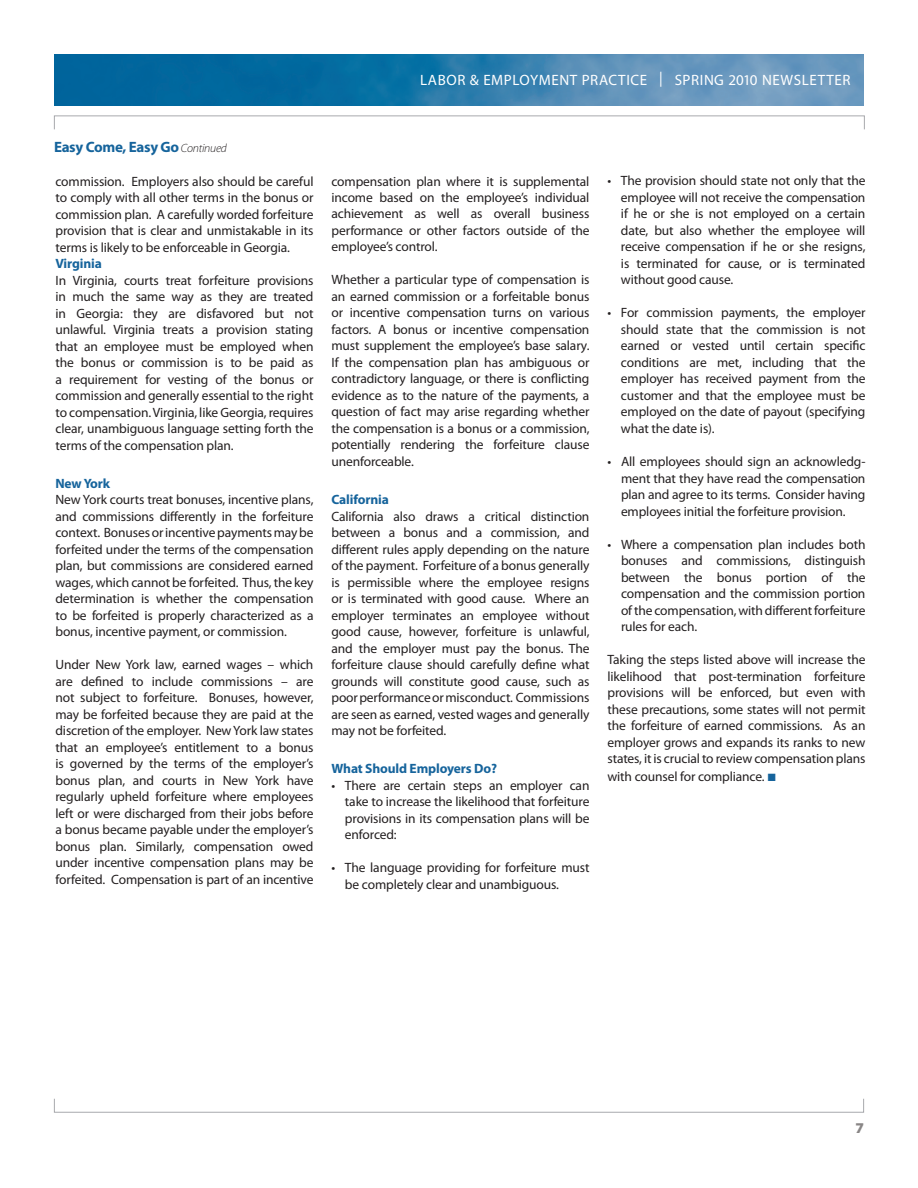
<style>
.page{position:relative;width:918px;height:1188px;background:#fff}
.page>*{position:absolute;margin:0;border:0;box-sizing:border-box;transform-origin:0 0}
.t1{font:15px "Myriad Pro";letter-spacing:.04em;color:#fff}
.t2{font:700 15px "Myriad Pro";letter-spacing:-.02em;color:#16649c}
.t3{font:900 15px "Myriad Pro";color:#898686}
.t4{font:13.5px/16.5px "Myriad Pro";letter-spacing:-.01em;color:#231f20;text-align:justify}
.t5{font:700 13.5px "Myriad Pro";letter-spacing:-.01em;color:#16649c}
.s1{font-weight:300;font-style:italic;font-size:12px;color:#231f20}
.s2{color:#16649c}
</style>
<div class="page">
<div style="left:54px;top:116px;width:811px;height:14px;border:1px solid #a8a9ad"></div>
<img style="left:54px;top:54px;width:810px;height:51px">
<div style="left:54px;top:1098px;width:810px;height:15px;border:1px solid #a8a9ad"></div>
<p class="t1" style="left:420px;top:70px;width:432px">LABOR &amp; EMPLOYMENT PRACTICE | SPRING 2010 NEWSLETTER</p>
<p class="t2" style="left:54px;top:137px;width:174px">Easy Come, Easy Go <span class="s1">Continued</span></p>
<p class="t4" style="left:56px;top:173px;width:260px">commission. Employers also should be careful to comply with all other terms in the bonus or commission plan. A carefully worded forfeiture provision that is clear and unmistakable in its terms is likely to be enforceable in Georgia.</p>
<p class="t5" style="left:56px;top:255px;width:48px">Virginia</p>
<p class="t4" style="left:56px;top:272px;width:260px">In Virginia, courts treat forfeiture provisions in much the same way as they are treated in Georgia: they are disfavored but not unlawful. Virginia treats a provision stating that an employee must be employed when the bonus or commission is to be paid as a requirement for vesting of the bonus or commission and generally essential to the right to compensation. Virginia, like Georgia, requires clear, unambiguous language setting forth the terms of the compensation plan.</p>
<p class="t5" style="left:56px;top:474px;width:56px">New York</p>
<p class="t4" style="left:56px;top:491px;width:260px">New York courts treat bonuses, incentive plans, and commissions differently in the forfeiture context. Bonuses or incentive payments may be forfeited under the terms of the compensation plan, but commissions are considered earned wages, which cannot be forfeited. Thus, the key determination is whether the compensation to be forfeited is properly characterized as a bonus, incentive payment, or commission.</p>
<p class="t4" style="left:56px;top:656px;width:260px">Under New York law, earned wages – which are defined to include commissions – are not subject to forfeiture. Bonuses, however, may be forfeited because they are paid at the discretion of the employer. New York law states that an employee’s entitlement to a bonus is governed by the terms of the employer’s bonus plan, and courts in New York have regularly upheld forfeiture where employees left or were discharged from their jobs before a bonus became payable under the employer’s bonus plan. Similarly, compensation owed under incentive compensation plans may be forfeited. Compensation is part of an incentive</p>
<p class="t4" style="left:331px;top:173px;width:260px">compensation plan where it is supplemental income based on the employee’s individual achievement as well as overall business performance or other factors outside of the employee’s control.</p>
<p class="t4" style="left:331px;top:271px;width:260px">Whether a particular type of compensation is an earned commission or a forfeitable bonus or incentive compensation turns on various factors. A bonus or incentive compensation must supplement the employee’s base salary.<br>If the compensation plan has ambiguous or contradictory language, or there is conflicting evidence as to the nature of the payments, a question of fact may arise regarding whether the compensation is a bonus or a commission, potentially rendering the forfeiture clause unenforceable.</p>
<p class="t5" style="left:331px;top:491px;width:59px">California</p>
<p class="t4" style="left:331px;top:508px;width:260px">California also draws a critical distinction between a bonus and a commission, and different rules apply depending on the nature of the payment. Forfeiture of a bonus generally is permissible where the employee resigns or is terminated with good cause. Where an employer terminates an employee without good cause, however, forfeiture is unlawful, and the employer must pay the bonus. The forfeiture clause should carefully define what grounds will constitute good cause, such as poor performance or misconduct. Commissions are seen as earned, vested wages and generally may not be forfeited.</p>
<p class="t5" style="left:331px;top:760px;width:167px">What Should Employers Do?</p>
<p class="t4" style="left:345px;top:777px;width:246px;text-indent:-14px">• There are certain steps an employer can take to increase the likelihood that forfeiture provisions in its compensation plans will be enforced:</p>
<p class="t4" style="left:345px;top:859px;width:246px;text-indent:-14px">• The language providing for forfeiture must be completely clear and unambiguous.</p>
<p class="t4" style="left:621px;top:172px;width:246px;text-indent:-14px">• The provision should state not only that the employee will not receive the compensation if he or she is not employed on a certain date, but also whether the employee will receive compensation if he or she resigns, is terminated for cause, or is terminated without good cause.</p>
<p class="t4" style="left:621px;top:304px;width:246px;text-indent:-14px">• For commission payments, the employer should state that the commission is not earned or vested until certain specific conditions are met, including that the employer has received payment from the customer and that the employee must be employed on the date of payout (specifying what the date is).</p>
<p class="t4" style="left:621px;top:453px;width:246px;text-indent:-14px">• All employees should sign an acknowledg&shy;ment that they have read the compensation plan and agree to its terms. Consider having employees initial the forfeiture provision.</p>
<p class="t4" style="left:621px;top:536px;width:246px;text-indent:-14px">• Where a compensation plan includes both bonuses and commissions, distinguish between the bonus portion of the compensation and the commission portion of the compensation, with different forfeiture rules for each.</p>
<p class="t4" style="left:608px;top:651px;width:260px">Taking the steps listed above will increase the likelihood that post-termination forfeiture provisions will be enforced, but even with these precautions, some states will not permit the forfeiture of earned commissions. As an employer grows and expands its ranks to new states, it is crucial to review compensation plans</p>
<p class="t4" style="left:608px;top:768px;width:170px">with counsel for compliance. <span class="s2">■</span></p>
<p class="t3" style="left:855px;top:1118px;width:10px">7</p>
</div>
